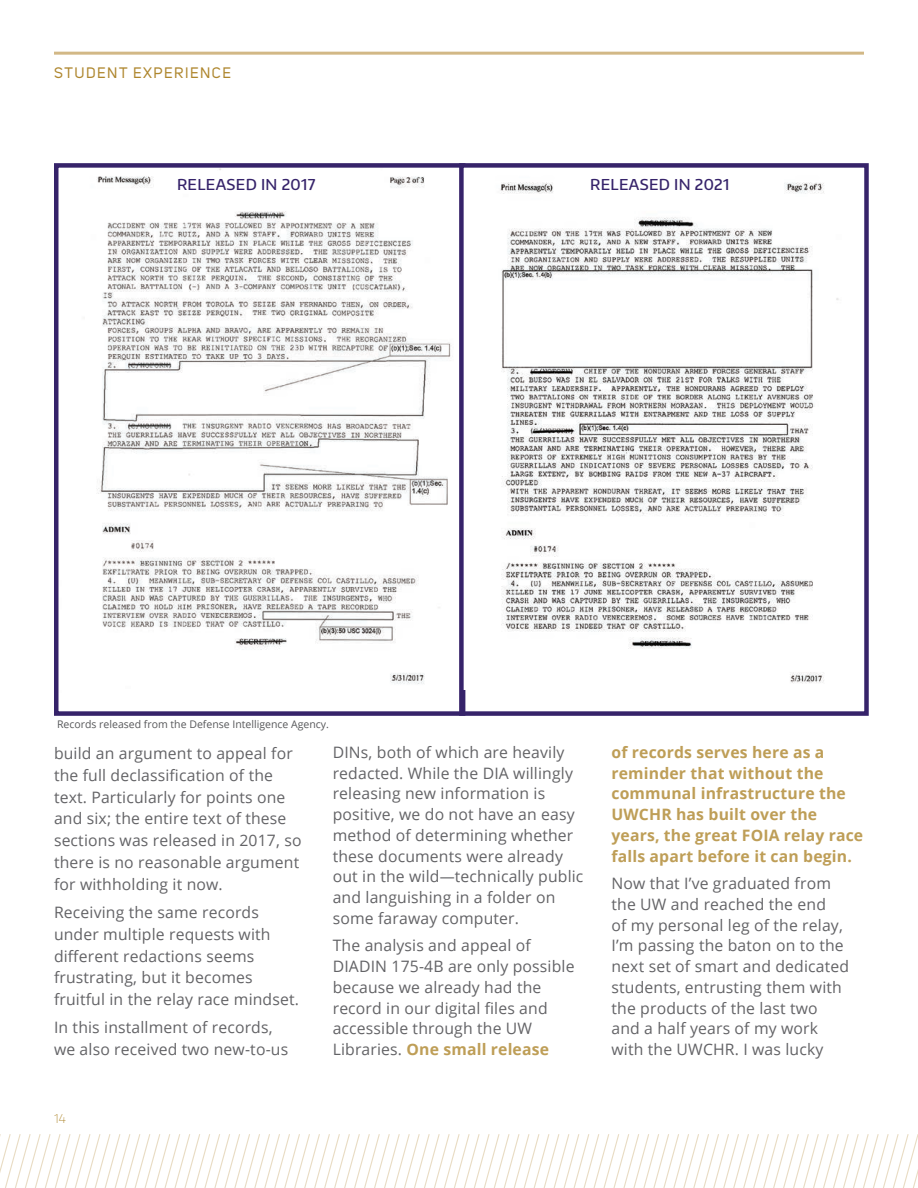
<style>
.page{position:relative;width:918px;height:1188px;background:#fff}
.page>*{position:absolute;margin:0;border:0;box-sizing:border-box;transform-origin:0 0}
.Body_text{font:15.75px/20.7px "Open Sans";letter-spacing:.01em;color:#636366}
.Body_text-2{font:700 15.75px/20.7px "Open Sans";letter-spacing:.01em;color:#be9e57}
.headline{font:500 15px "Encode Sans Normal";letter-spacing:.025em;color:#36236a}
.t1{font:15px "Uni Sans";letter-spacing:.1em;color:#ae862d}
.t2{font:100 12px "Encode Sans Wide";color:#ae862d}
.t3{font:10.5px "Open Sans";color:#57585a}
.s1{font-size:15px}
.s2{font-weight:700;color:#be9e57}
</style>
<div class="page">
<svg style="left:0;top:1134px;width:918px;height:54px"></svg>
<hr style="left:54px;top:52px;width:810px;height:3px;background:#d2b886">
<img style="left:97px;top:168px;width:354px;height:516px">
<div style="left:54px;top:163px;width:411px;height:553px;border:4px solid #36236a"></div>
<img style="left:464px;top:168px;width:375px;height:522px">
<div style="left:459px;top:163px;width:410px;height:553px;border:4px solid #36236a"></div>
<p class="t1" style="left:54px;top:64px;width:178px">STUDENT EXPERIENCE</p>
<p class="headline" style="left:177px;top:175px;width:140px">RELEASED IN 2017</p>
<p class="headline" style="left:590px;top:175px;width:141px">RELEASED IN 2021</p>
<p class="t3" style="left:57px;top:717px;width:273px">Records released from the Defense Intelligence Agency.</p>
<p class="Body_text" style="left:54px;top:742px;width:249px;line-height:21.8px">build an argument to appeal for the full declassification of the text. Particularly for points one and six; the entire text of these sections was released in 2017, so there is no reasonable argument for withholding it now.</p>
<p class="Body_text" style="left:54px;top:901px;width:247px;line-height:21.8px">Receiving the same records under multiple requests with different redactions seems frustrating, but it becomes fruitful in the relay race mindset.</p>
<p class="Body_text" style="left:54px;top:1016px;width:236px;line-height:21.8px">In this installment of records, we also received two new-to-us</p>
<p class="t2" style="left:54px;top:1111px;width:13px">14</p>
<p class="Body_text" style="left:333px;top:742px;width:252px">DINs, both of which are heavily redacted. While the DIA willingly releasing new information is positive, we do not have an easy method of determining whether these documents were already out in the wild<span class="s1">—</span>technically public and languishing in a folder on some faraway computer.</p>
<p class="Body_text" style="left:333px;top:935px;width:243px">The analysis and appeal of<br>DIADIN 175-4B are only possible because we already had the record in our digital files and accessible through the UW<br>Libraries. <span class="s2">One small release</span></p>
<p class="Body_text-2" style="left:611px;top:741px;width:253px">of records serves here as a reminder that without the communal infrastructure the<br>UWCHR has built over the years, the great FOIA relay race falls apart before it can begin.</p>
<p class="Body_text" style="left:611px;top:873px;width:239px">Now that I’ve graduated from the UW and reached the end<br>of my personal leg of the relay,<br>I’m passing the baton on to the next set of smart and dedicated students, entrusting them with the products of the last two and a half years of my work with the UWCHR. I was lucky</p>
</div>
